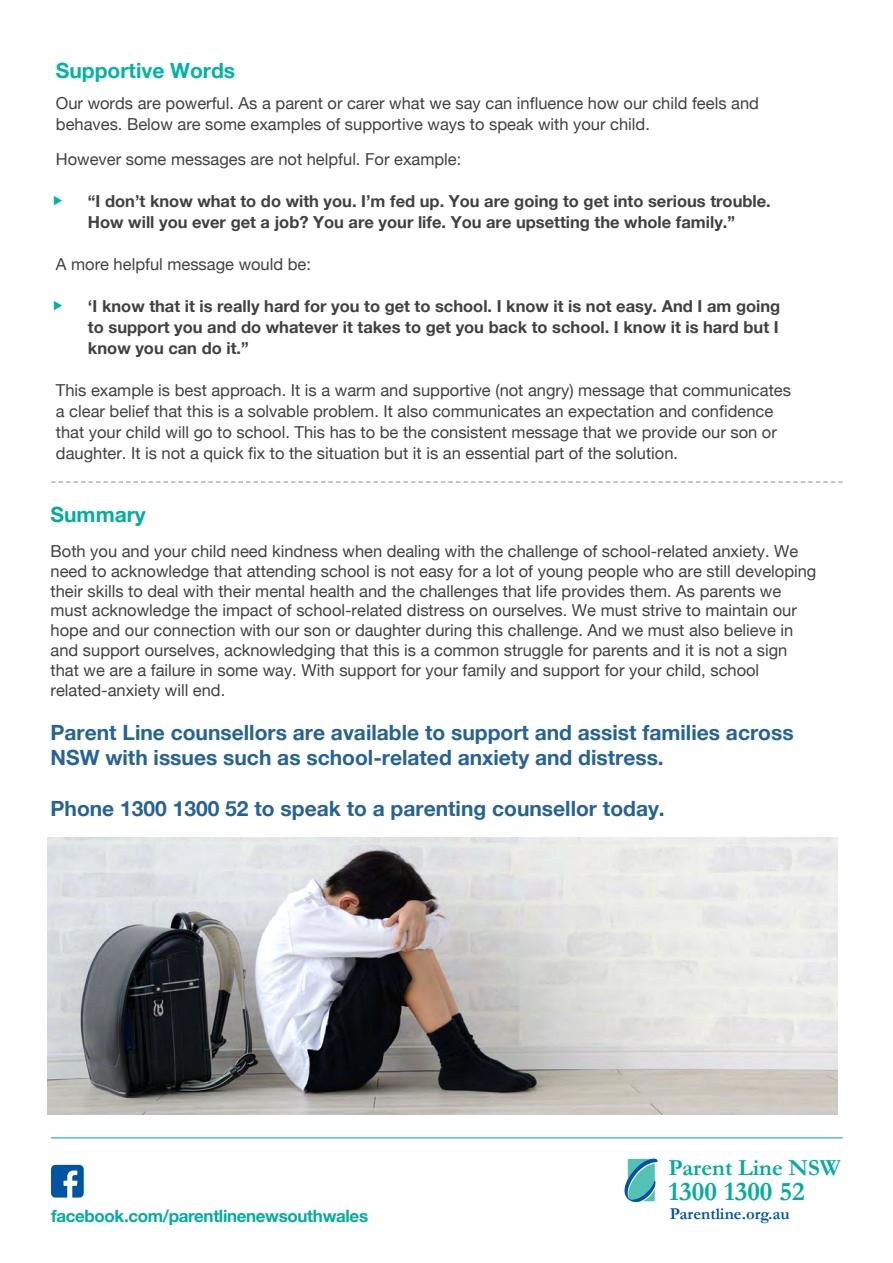
<style>
.page{position:relative;width:893px;height:1263px;background:#fff}
.page>*{position:absolute;margin:0;border:0;box-sizing:border-box;transform-origin:0 0}
.t1{font:700 27px "Garamond";color:#00ae9a}
.t2{font:700 23.1px "Garamond";color:#00ae9a}
.t3{font:700 21px/25.2px "Helvetica Neue";color:#256394}
.t4{font:700 21px "Helvetica Neue";color:#00b4a2}
.t5{font:700 21px "Helvetica Neue";color:#00ae9a}
.t6{font:700 16.95px "Helvetica Neue";letter-spacing:-.02em;color:#00ae9a}
.t7{font:700 16.65px "Garamond";color:#0054a4}
.t8{font:16.5px/19.8px "Helvetica Neue";color:#414042}
.t9{font:700 16.5px/21px "Helvetica Neue";color:#414042}
.s1{font-style:inherit}
</style>
<div class="page">
<svg style="left:51px;top:482px;width:792px;height:1px"></svg>
<hr style="left:51px;top:1137px;width:792px;height:1px;background:#53c2b4">
<svg style="left:624px;top:1158px;width:34px;height:44px"></svg>
<svg style="left:51px;top:1165px;width:33px;height:32px"></svg>
<img style="left:47px;top:838px;width:790px;height:277px">
<p class="t4" style="left:56px;top:57px;width:181px">Supportive Words</p>
<p class="t8" style="left:56px;top:92px;width:705px;line-height:21px">Our words are powerful. As a parent or carer what we say can influence how our child feels and behaves. Below are some examples of supportive ways to speak with your child.</p>
<p class="t8" style="left:56px;top:149px;width:407px">However some messages are not helpful. For example:</p>
<p class="t9" style="left:88px;top:190px;width:684px">“I don’t know what to do with you. I’m fed up. You are going to get into serious trouble.<br>How will you ever get a job? You are your life. You are upsetting the whole family.”</p>
<p class="t8" style="left:56px;top:254px;width:257px">A more helpful message would be:</p>
<p class="t9" style="left:88px;top:295px;width:694px;text-align:justify">‘I know that it is really hard for you to get to school. I know it is not easy. And I am going to support you and do whatever it takes to get you back to school. I know it is hard but I know you can do it.”</p>
<p class="t8" style="left:56px;top:379px;width:737px;line-height:21px">This example is best approach. It is a warm and supportive (not angry) message that communicates a clear belief that this is a solvable problem. It also communicates an expectation and confidence that your child will go to school. This has to be the consistent message that we provide our son or daughter. It is not a quick fix to the situation but it is an essential part of the solution.</p>
<p class="t5" style="left:51px;top:501px;width:97px">Summary</p>
<p class="t8" style="left:51px;top:541px;width:767px">Both you and your child need kindness when dealing with the challenge of school-related anxiety. We need to acknowledge that attending school is not easy for a lot of young people who are still developing their skills to deal with their mental health and the challenges that life provides them. As parents we must acknowledge the impact of school-related distress on ourselves. We must strive to maintain our hope and our connection with our son or daughter during this challenge. And we must also believe in and support ourselves, acknowledging that this is a common struggle for parents and it is not a sign that we are a failure in some way. With support for your family and support for your child, school related-anxiety will end.</p>
<p class="t3" style="left:51px;top:719px;width:744px">Parent Line counsellors are available to support and assist families across<br>NSW with issues such as <span class="s1">school-related anxiety and distress.</span></p>
<p class="t3" style="left:51px;top:795px;width:616px">Phone 1300 1300 52 to speak to a parenting counsellor today.</p>
<p class="t6" style="left:51px;top:1205px;width:319px">facebook.com/parentlinenewsouthwales</p>
<h2 class="t2" style="left:669px;top:1152px;width:174px">Parent Line NSW</h2>
<h1 class="t1" style="left:669px;top:1173px;width:138px">1300 1300 52</h1>
<p class="t7" style="left:670px;top:1202px;width:121px">Parentline.org.au</p>
</div>
